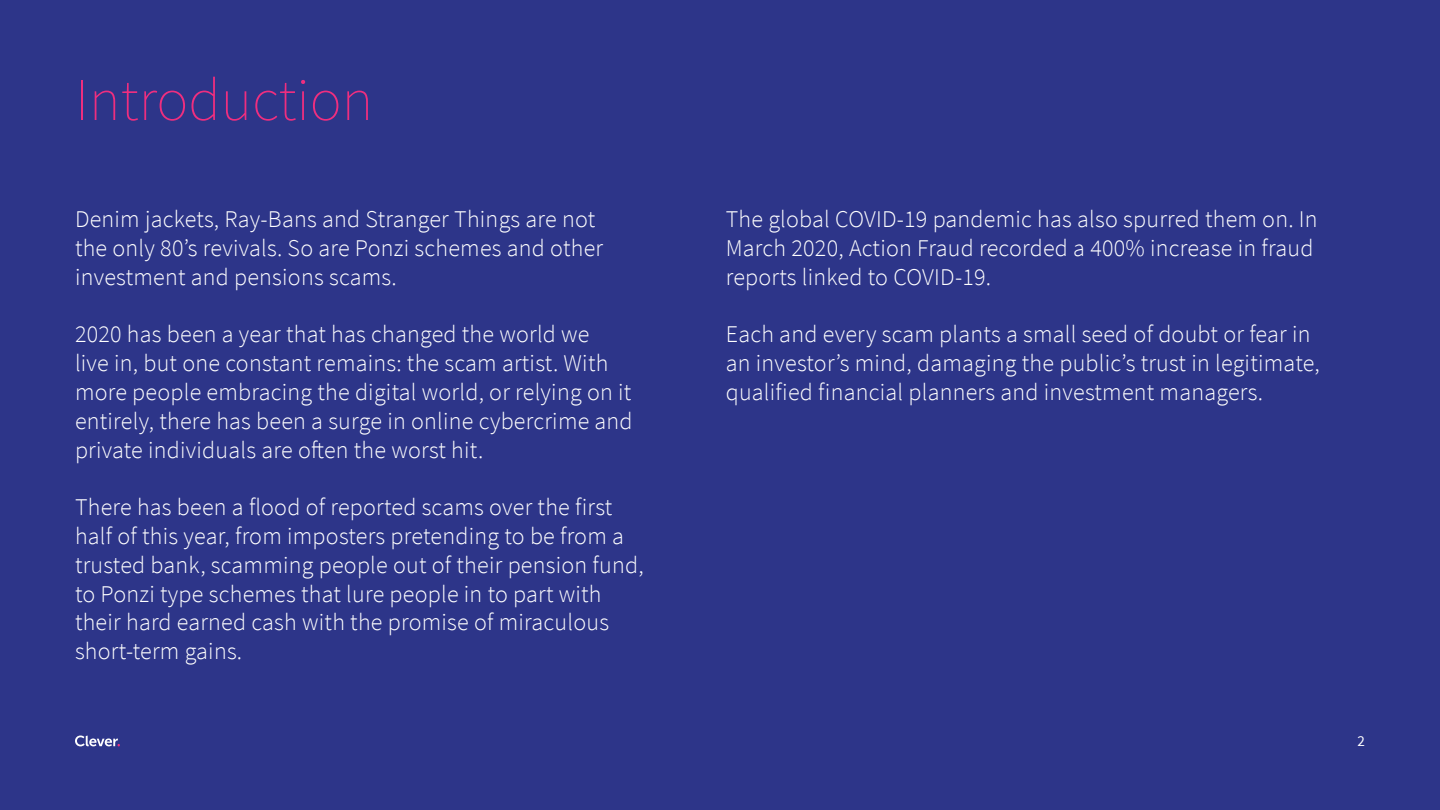
<style>
.page{position:relative;width:1440px;height:810px;background:#2d3589}
.page>*{position:absolute;margin:0;border:0;box-sizing:border-box;transform-origin:0 0}
.t1{font:200 60px "Source Sans Pro";color:#ee2e7f}
.t2{font:300 24px/28.8px "Source Sans Pro";letter-spacing:.01em;color:#fff}
.t3{font:15px "Source Sans Pro";color:#fff}
</style>
<div class="page">
<svg style="left:75px;top:736px;width:45px;height:10px"></svg>
<h1 class="t1" style="left:75px;top:64px;width:300px">Introduction</h1>
<p class="t2" style="left:75px;top:205px;width:530px">Denim jackets, Ray-Bans and Stranger Things are not the only 80’s revivals. So are Ponzi schemes and other investment and pensions scams.</p>
<p class="t2" style="left:75px;top:320px;width:559px">2020 has been a year that has changed the world we<br>live in, but one constant remains: the scam artist. With more people embracing the digital world, or relying on it entirely, there has been a surge in online cybercrime and private individuals are often the worst hit.</p>
<p class="t2" style="left:75px;top:493px;width:570px">There has been a flood of reported scams over the first half of this year, from imposters pretending to be from a trusted bank, scamming people out of their pension fund, to Ponzi type schemes that lure people in to part with their hard earned cash with the promise of miraculous short-term gains.</p>
<p class="t2" style="left:726px;top:205px;width:593px">The global COVID-19 pandemic has also spurred them on. In<br>March 2020, Action Fraud recorded a 400% increase in fraud reports linked to COVID-19.</p>
<p class="t2" style="left:726px;top:320px;width:596px">Each and every scam plants a small seed of doubt or fear in an investor’s mind, damaging the public’s trust in legitimate, qualified financial planners and investment managers.</p>
<p class="t3" style="left:1358px;top:732px;width:9px">2</p>
</div>
